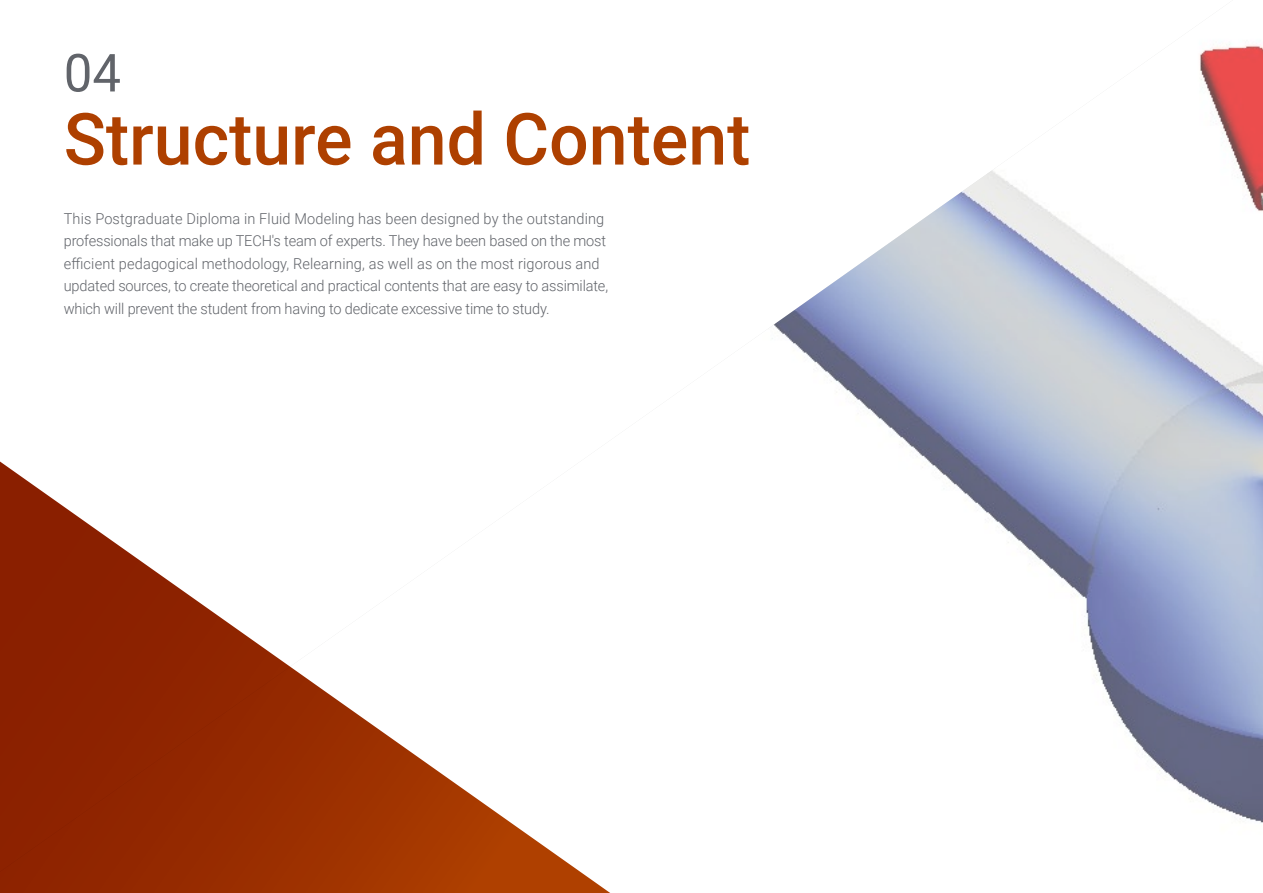
<style>
.page{position:relative;width:1263px;height:893px;background:#fff}
.page>*{position:absolute;margin:0;border:0;box-sizing:border-box;transform-origin:0 0}
.t1{font:500 72px "Roboto";color:#ae4000}
.t2{font:52.5px "Roboto";color:#61646a}
.t3{font:300 15px/22.5px "Roboto";letter-spacing:-.01em;color:#61646a}
</style>
<div class="page">
<img style="left:772px;top:44px;width:491px;height:779px">
<svg style="left:0;top:461px;width:610px;height:432px"></svg>
<h2 class="t2" style="left:64px;top:36px;width:59px">04</h2>
<h1 class="t1" style="left:64px;top:89px;width:688px">Structure and Content</h1>
<p class="t3" style="left:64px;top:207px;width:546px">This Postgraduate Diploma in Fluid Modeling has been designed by the outstanding professionals that make up TECH's team of experts. They have been based on the most efficient pedagogical methodology, Relearning, as well as on the most rigorous and updated sources, to create theoretical and practical contents that are easy to assimilate, which will prevent the student from having to dedicate excessive time to study.</p>
</div>
